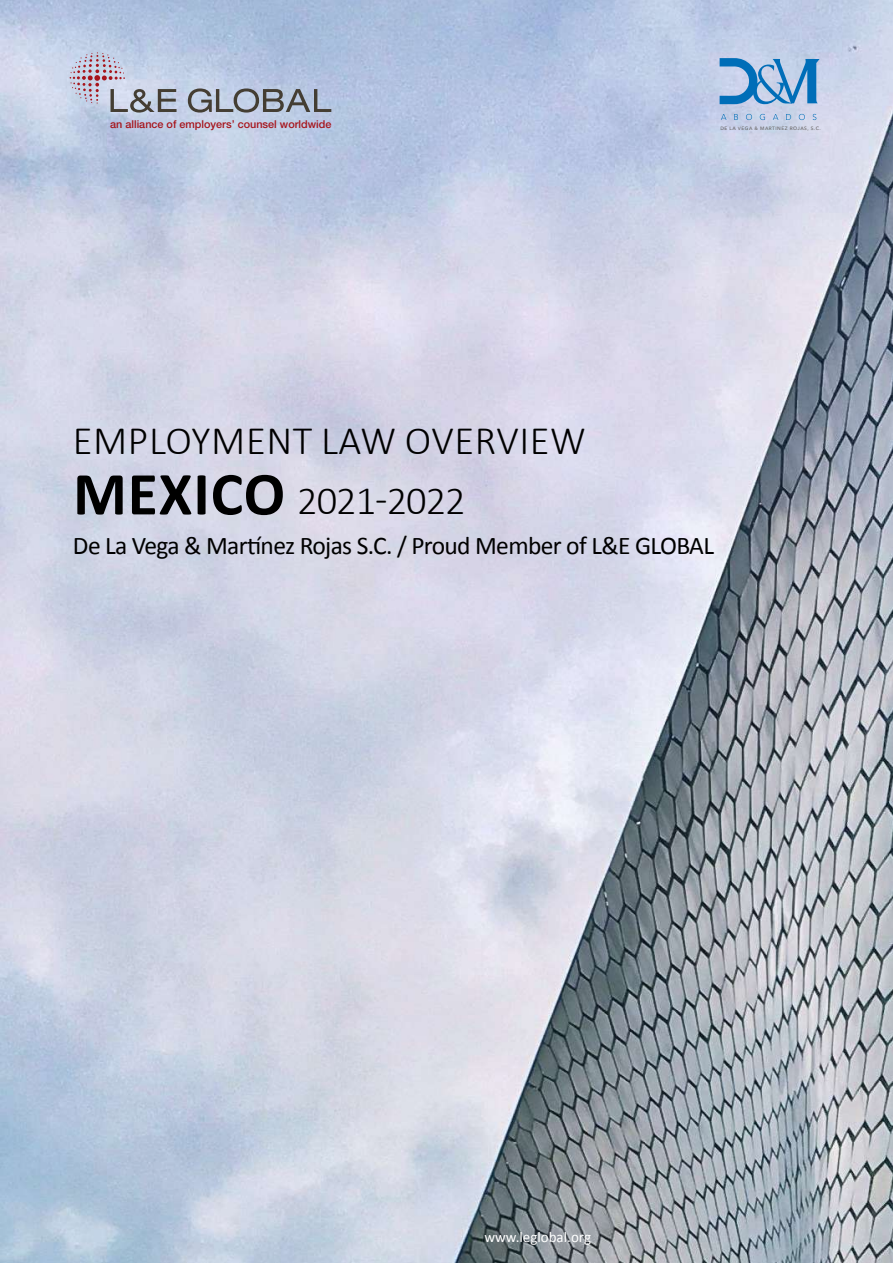
<style>
.page{position:relative;width:893px;height:1263px;background:#fff}
.page>*{position:absolute;margin:0;border:0;box-sizing:border-box;transform-origin:0 0}
.t1{font:300 40.5px/60px "Calibri";letter-spacing:.015em;color:#000}
.t2{font:25.5px "Calibri";letter-spacing:-.025em;color:#000}
.t3{font:15px "Calibri";color:#fff}
.t4{font:500 10.8px "Helvetica Neue";color:#a7151c}
.t5{font:500 4.8px "Avenir Next";letter-spacing:.1em;color:#666362}
.s1{font-weight:700;font-size:61.5px}
</style>
<div class="page">
<img style="left:0;top:0;width:893px;height:1263px">
<svg style="left:188px;top:88px;width:143px;height:25px;background:#979eab"></svg>
<svg style="left:70px;top:52px;width:107px;height:61px;background:#babdcf"></svg>
<svg style="left:721px;top:114px;width:5px;height:6px"></svg>
<svg style="left:734px;top:114px;width:4px;height:6px"></svg>
<svg style="left:746px;top:114px;width:6px;height:6px"></svg>
<svg style="left:760px;top:114px;width:5px;height:6px"></svg>
<svg style="left:773px;top:114px;width:5px;height:6px"></svg>
<svg style="left:786px;top:114px;width:5px;height:6px"></svg>
<svg style="left:799px;top:114px;width:6px;height:6px"></svg>
<svg style="left:813px;top:114px;width:3px;height:6px"></svg>
<svg style="left:720px;top:58px;width:100px;height:46px;background:#78aad5"></svg>
<p class="t4" style="left:110px;top:116px;width:223px">an alliance of employers’ counsel worldwide</p>
<p class="t5" style="left:720px;top:124px;width:102px">DE LA VEGA &amp; MARTINEZ ROJAS, S.C.</p>
<h1 class="t1" style="left:73px;top:409px;width:515px">EMPLOYMENT LAW OVERVIEW<br><span class="s1">MEXICO</span> 2021-2022</h1>
<p class="t2" style="left:73px;top:529px;width:643px">De La Vega &amp; Martínez Rojas S.C. / Proud Member of L&amp;E GLOBAL</p>
<p class="t3" style="left:484px;top:1228px;width:108px">www.leglobal.org</p>
</div>
